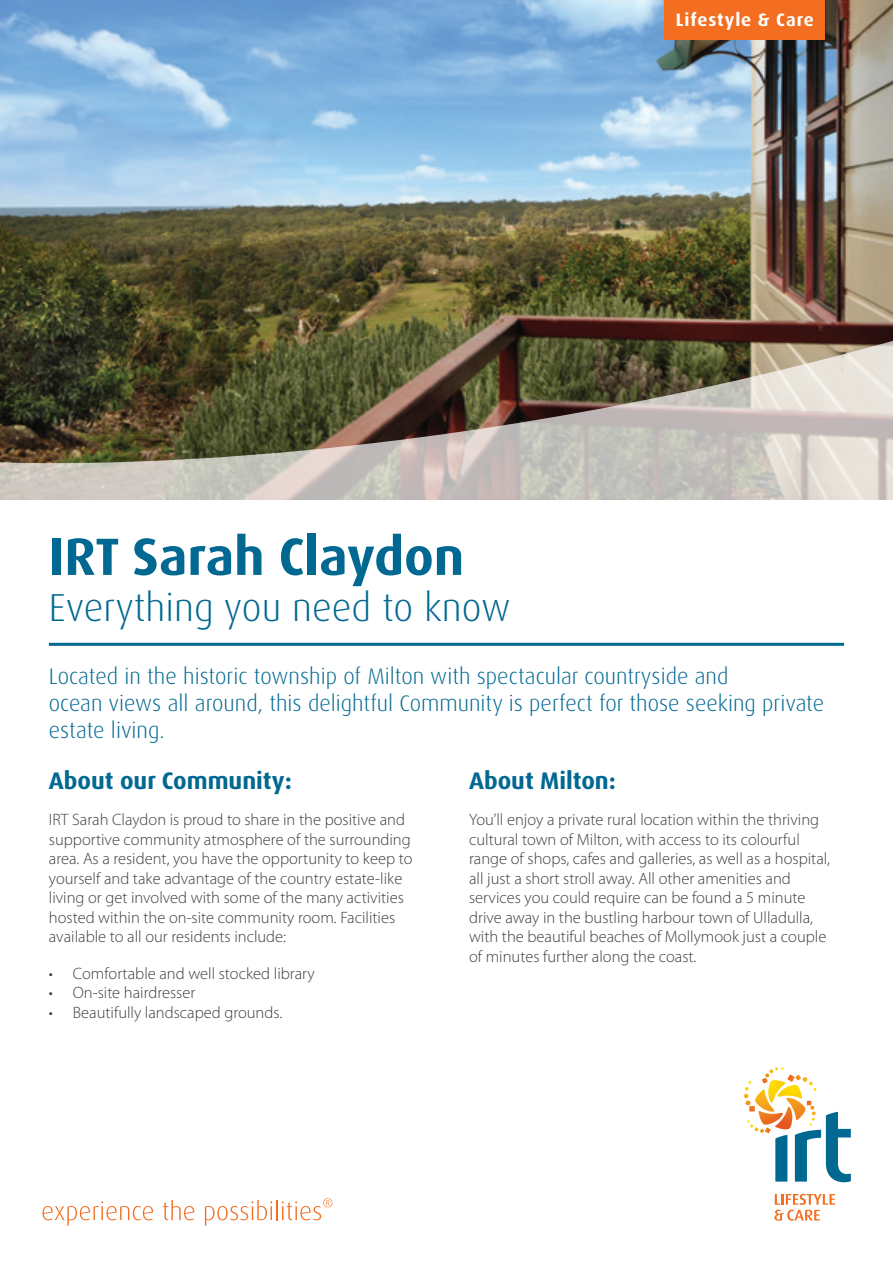
<style>
.page{position:relative;width:893px;height:1263px;background:#fff}
.page>*{position:absolute;margin:0;border:0;box-sizing:border-box;transform-origin:0 0}
.t1{font:700 52.5px "Dax Pro";color:#006891}
.t2{font:300 39px "Dax OT";color:#006891}
.t3{font:700 24px "Dax Pro";color:#006891}
.t4{font:300 22.5px/27px "Dax OT";color:#006891}
.t5{font:700 18px "Dax Pro";letter-spacing:.05em;color:#fff}
.t6{font:300 16.5px/19.5px "Myriad Pro";color:#3e3e3f}
</style>
<div class="page">
<img style="left:0;top:0;width:893px;height:337px">
<svg style="left:0;top:337px;width:893px;height:163px;background:#8a8573"></svg>
<div style="left:664px;top:0;width:161px;height:39px;background:#f36e21"></div>
<hr style="left:49px;top:643px;width:795px;height:3px;background:#006891">
<svg style="left:744px;top:1067px;width:107px;height:115px"></svg>
<svg style="left:774px;top:1194px;width:61px;height:26px"></svg>
<svg style="left:43px;top:1201px;width:110px;height:25px"></svg>
<svg style="left:163px;top:1200px;width:31px;height:20px"></svg>
<svg style="left:205px;top:1200px;width:67px;height:26px"></svg>
<hr style="left:276px;top:1200px;width:2px;height:20px;background:#f36e21">
<svg style="left:282px;top:1198px;width:50px;height:22px"></svg>
<p class="t5" style="left:676px;top:8px;width:140px">Lifestyle &amp; Care</p>
<h1 class="t1" style="left:49px;top:523px;width:417px">IRT Sarah Claydon</h1>
<h2 class="t2" style="left:49px;top:583px;width:463px">Everything you need to know</h2>
<h3 class="t4" style="left:49px;top:663px;width:777px">Located in the historic township of Milton with spectacular countryside and<br>ocean views all around, this delightful Community is perfect for those seeking private estate living.</h3>
<h3 class="t3" style="left:49px;top:765px;width:244px">About our Community:</h3>
<p class="t6" style="left:49px;top:810px;width:365px">IRT Sarah Claydon is proud to share in the positive and supportive community atmosphere of the surrounding area. As a resident, you have the opportunity to keep to yourself and take advantage of the country estate-like living or get involved with some of the many activities hosted within the on-site community room. Facilities available to all our residents include:</p>
<p class="t6" style="left:49px;top:964px;width:267px">• Comfortable and well stocked library</p>
<p class="t6" style="left:49px;top:983px;width:148px">• On-site hairdresser</p>
<p class="t6" style="left:49px;top:1003px;width:235px">• Beautifully landscaped grounds.</p>
<h3 class="t3" style="left:469px;top:765px;width:148px">About Milton:</h3>
<p class="t6" style="left:469px;top:810px;width:362px">You’ll enjoy a private rural location within the thriving cultural town of Milton, with access to its colourful range of shops, cafes and galleries, as well as a hospital, all just a short stroll away. All other amenities and services you could require can be found a 5 minute drive away in the bustling harbour town of Ulladulla, with the beautiful beaches of Mollymook just a couple of minutes further along the coast.</p>
</div>
